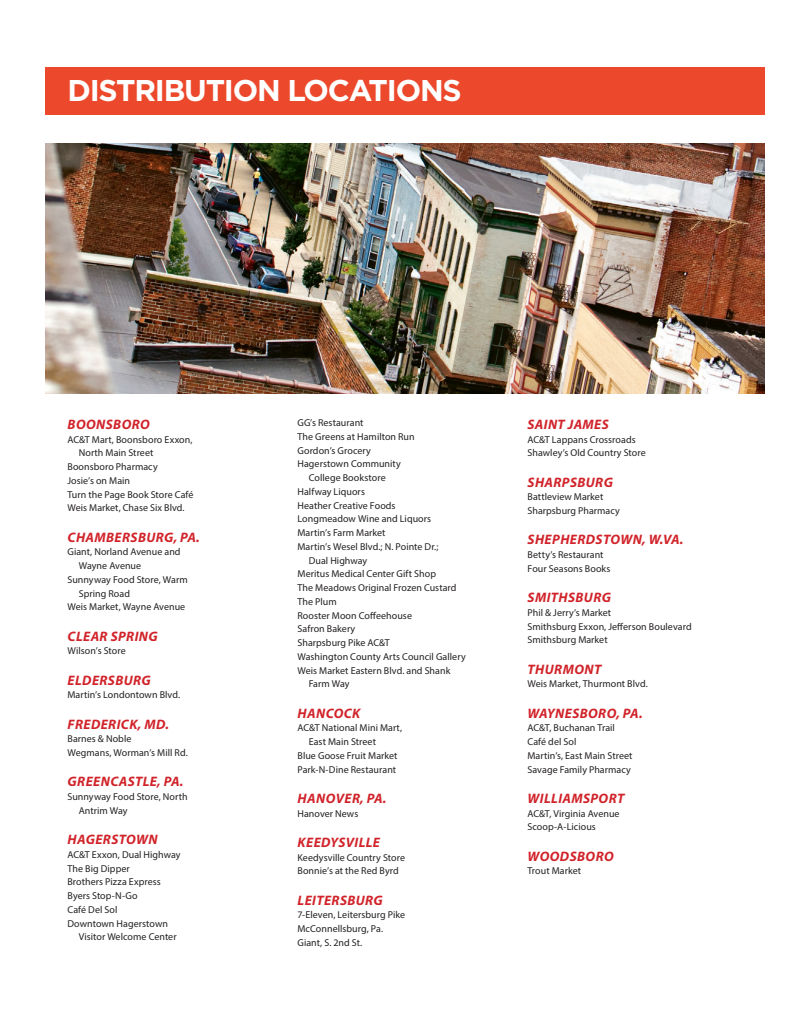
<style>
.page{position:relative;width:810px;height:1035px;background:#fff}
.page>*{position:absolute;margin:0;border:0;box-sizing:border-box;transform-origin:0 0}
.t1{font:700 30px "Gotham";letter-spacing:-.04em;color:#fff}
.Distrib__SubHead{font:italic 700 13.75px "Myriad Pro";letter-spacing:.03em;color:#d1232a}
.Distrib__List{font:10px/13.8px "Myriad Pro";letter-spacing:.005em;color:#231f20}
</style>
<div class="page">
<div style="left:45px;top:68px;width:720px;height:47px;background:#ec492c"></div>
<img style="left:45px;top:144px;width:720px;height:250px">
<p class="t1" style="left:68px;top:73px;width:396px">DISTRIBUTION LOCATIONS</p>
<p class="Distrib__SubHead" style="left:68px;top:415px;width:84px">BOONSBORO</p>
<p class="Distrib__List" style="left:79px;top:432px;width:115px;text-indent:-11px">AC&amp;T Mart, Boonsboro Exxon,<br>North Main Street</p>
<p class="Distrib__List" style="left:68px;top:460px;width:128px">Boonsboro Pharmacy<br>Josie’s on Main<br>Turn the Page Book Store Café</p>
<p class="Distrib__List" style="left:68px;top:501px;width:119px">Weis Market, Chase Six Blvd.</p>
<p class="Distrib__SubHead" style="left:68px;top:528px;width:134px">CHAMBERSBURG, PA.</p>
<p class="Distrib__List" style="left:79px;top:545px;width:103px;text-indent:-11px">Giant, Norland Avenue and<br>Wayne Avenue</p>
<p class="Distrib__List" style="left:79px;top:572px;width:110px;text-indent:-11px">Sunnyway Food Store, Warm<br>Spring Road</p>
<p class="Distrib__List" style="left:68px;top:600px;width:119px">Weis Market, Wayne Avenue</p>
<p class="Distrib__SubHead" style="left:68px;top:627px;width:92px">CLEAR SPRING</p>
<p class="Distrib__List" style="left:68px;top:644px;width:60px">Wilson’s Store</p>
<p class="Distrib__SubHead" style="left:68px;top:671px;width:85px">ELDERSBURG</p>
<p class="Distrib__List" style="left:68px;top:688px;width:114px">Martin’s Londontown Blvd.</p>
<p class="Distrib__SubHead" style="left:68px;top:715px;width:103px">FREDERICK, MD.</p>
<p class="Distrib__List" style="left:68px;top:732px;width:66px">Barnes &amp; Noble</p>
<p class="Distrib__List" style="left:68px;top:746px;width:122px">Wegmans, Worman’s Mill Rd.</p>
<p class="Distrib__SubHead" style="left:68px;top:773px;width:117px">GREENCASTLE, PA.</p>
<p class="Distrib__List" style="left:79px;top:790px;width:110px;text-indent:-11px">Sunnyway Food Store, North<br>Antrim Way</p>
<p class="Distrib__SubHead" style="left:68px;top:831px;width:91px">HAGERSTOWN</p>
<p class="Distrib__List" style="left:68px;top:847px;width:115px">AC&amp;T Exxon, Dual Highway</p>
<p class="Distrib__List" style="left:68px;top:861px;width:64px">The Big Dipper</p>
<p class="Distrib__List" style="left:68px;top:875px;width:95px">Brothers Pizza Express</p>
<p class="Distrib__List" style="left:68px;top:889px;width:72px">Byers Stop-N-Go</p>
<p class="Distrib__List" style="left:68px;top:902px;width:52px">Café Del Sol</p>
<p class="Distrib__List" style="left:79px;top:916px;width:99px;text-indent:-11px">Downtown Hagerstown<br>Visitor Welcome Center</p>
<p class="Distrib__List" style="left:298px;top:416px;width:68px">GG’s Restaurant</p>
<p class="Distrib__List" style="left:298px;top:429px;width:119px">The Greens at Hamilton Run</p>
<p class="Distrib__List" style="left:298px;top:443px;width:75px">Gordon’s Grocery</p>
<p class="Distrib__List" style="left:298px;top:457px;width:105px;text-align:center">Hagerstown Community<br>College Bookstore</p>
<p class="Distrib__List" style="left:298px;top:484px;width:100px">Halfway Liquors<br>Heather Creative Foods</p>
<p class="Distrib__List" style="left:298px;top:512px;width:135px">Longmeadow Wine and Liquors</p>
<p class="Distrib__List" style="left:298px;top:526px;width:90px">Martin’s Farm Market</p>
<p class="Distrib__List" style="left:298px;top:539px;width:143px">Martin’s Wesel Blvd.; N. Pointe Dr.;</p>
<p class="Distrib__List" style="left:309px;top:553px;width:60px">Dual Highway</p>
<p class="Distrib__List" style="left:298px;top:567px;width:140px">Meritus Medical Center Gift Shop</p>
<p class="Distrib__List" style="left:298px;top:581px;width:161px">The Meadows Original Frozen Custard</p>
<p class="Distrib__List" style="left:298px;top:594px;width:41px">The Plum</p>
<p class="Distrib__List" style="left:298px;top:608px;width:116px">Rooster Moon Coffeehouse</p>
<p class="Distrib__List" style="left:298px;top:622px;width:59px">Safron Bakery</p>
<p class="Distrib__List" style="left:298px;top:636px;width:170px">Sharpsburg Pike AC&amp;T<br>Washington County Arts Council Gallery</p>
<p class="Distrib__List" style="left:309px;top:663px;width:143px;text-indent:-11px">Weis Market Eastern Blvd. and Shank<br>Farm Way</p>
<p class="Distrib__SubHead" style="left:298px;top:704px;width:64px">HANCOCK</p>
<p class="Distrib__List" style="left:309px;top:721px;width:95px;text-indent:-11px">AC&amp;T National Mini Mart,<br>East Main Street</p>
<p class="Distrib__List" style="left:298px;top:748px;width:102px">Blue Goose Fruit Market</p>
<p class="Distrib__List" style="left:298px;top:762px;width:100px">Park-N-Dine Restaurant</p>
<p class="Distrib__SubHead" style="left:298px;top:789px;width:90px">HANOVER, PA.</p>
<p class="Distrib__List" style="left:298px;top:806px;width:62px">Hanover News</p>
<p class="Distrib__SubHead" style="left:298px;top:833px;width:84px">KEEDYSVILLE</p>
<p class="Distrib__List" style="left:298px;top:850px;width:109px">Keedysville Country Store</p>
<p class="Distrib__List" style="left:298px;top:864px;width:103px">Bonnie’s at the Red Byrd</p>
<p class="Distrib__SubHead" style="left:298px;top:891px;width:87px">LEITERSBURG</p>
<p class="Distrib__List" style="left:298px;top:908px;width:109px">7-Eleven, Leitersburg Pike</p>
<p class="Distrib__List" style="left:298px;top:922px;width:87px">McConnellsburg, Pa.</p>
<p class="Distrib__List" style="left:298px;top:935px;width:66px">Giant, S. 2nd St.</p>
<p class="Distrib__SubHead" style="left:528px;top:415px;width:83px">SAINT JAMES</p>
<p class="Distrib__List" style="left:528px;top:432px;width:110px">AC&amp;T Lappans Crossroads</p>
<p class="Distrib__List" style="left:528px;top:446px;width:120px">Shawley’s Old Country Store</p>
<p class="Distrib__SubHead" style="left:528px;top:473px;width:87px">SHARPSBURG</p>
<p class="Distrib__List" style="left:528px;top:490px;width:77px">Battleview Market</p>
<p class="Distrib__List" style="left:528px;top:504px;width:94px">Sharpsburg Pharmacy</p>
<p class="Distrib__SubHead" style="left:528px;top:531px;width:157px">SHEPHERDSTOWN, W.VA.</p>
<p class="Distrib__List" style="left:528px;top:548px;width:78px">Betty’s Restaurant</p>
<p class="Distrib__List" style="left:528px;top:561px;width:85px">Four Seasons Books</p>
<p class="Distrib__SubHead" style="left:528px;top:589px;width:85px">SMITHSBURG</p>
<p class="Distrib__List" style="left:528px;top:605px;width:85px">Phil &amp; Jerry’s Market</p>
<p class="Distrib__List" style="left:528px;top:619px;width:166px">Smithsburg Exxon, Jefferson Boulevard</p>
<p class="Distrib__List" style="left:528px;top:633px;width:82px">Smithsburg Market</p>
<p class="Distrib__SubHead" style="left:528px;top:660px;width:75px">THURMONT</p>
<p class="Distrib__List" style="left:528px;top:677px;width:122px">Weis Market, Thurmont Blvd.</p>
<p class="Distrib__SubHead" style="left:528px;top:704px;width:116px">WAYNESBORO, PA.</p>
<p class="Distrib__List" style="left:528px;top:721px;width:89px">AC&amp;T, Buchanan Trail</p>
<p class="Distrib__List" style="left:528px;top:735px;width:51px">Café del Sol</p>
<p class="Distrib__List" style="left:528px;top:748px;width:107px">Martin’s, East Main Street</p>
<p class="Distrib__List" style="left:528px;top:762px;width:105px">Savage Family Pharmacy</p>
<p class="Distrib__SubHead" style="left:528px;top:789px;width:98px">WILLIAMSPORT</p>
<p class="Distrib__List" style="left:528px;top:806px;width:94px">AC&amp;T, Virginia Avenue</p>
<p class="Distrib__List" style="left:528px;top:820px;width:70px">Scoop-A-Licious</p>
<p class="Distrib__SubHead" style="left:528px;top:847px;width:88px">WOODSBORO</p>
<p class="Distrib__List" style="left:528px;top:864px;width:55px">Trout Market</p>
</div>
